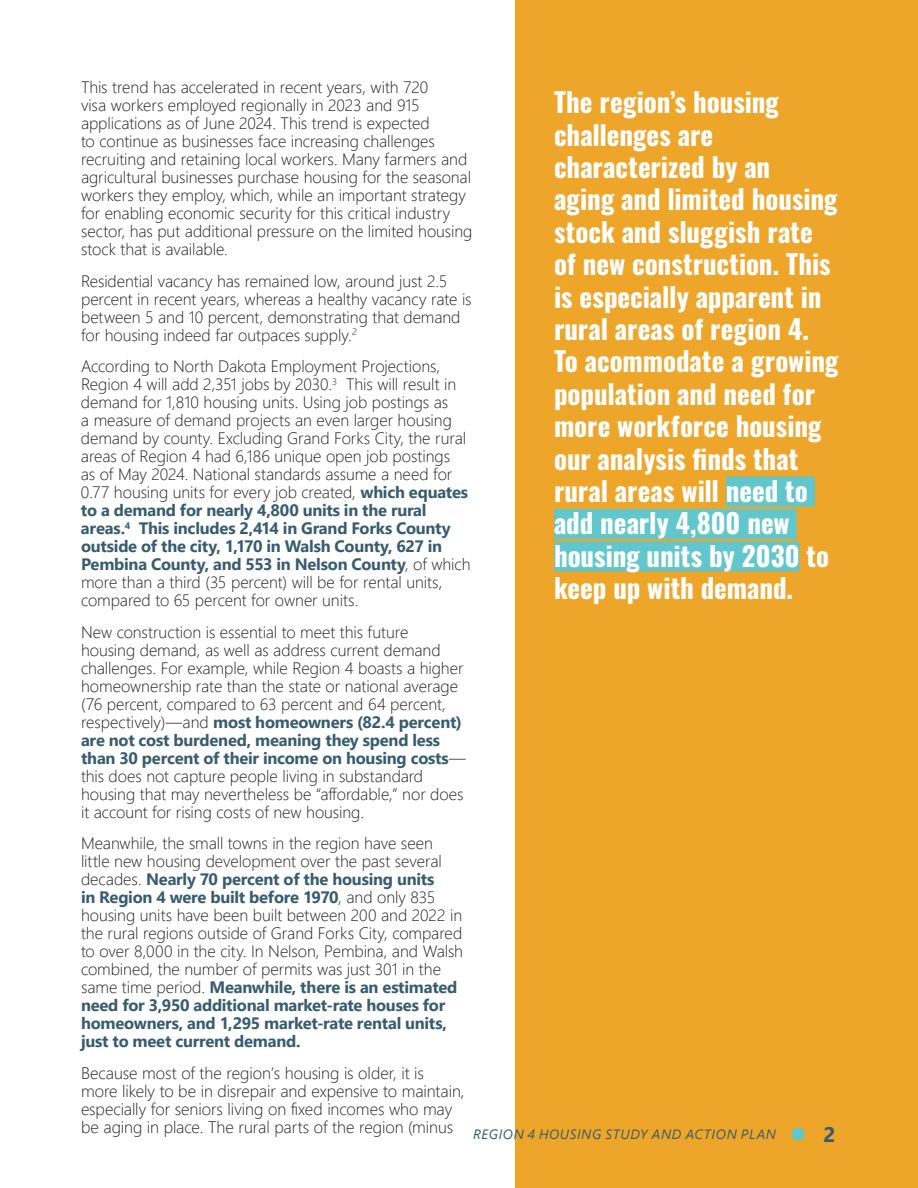
<style>
.page{position:relative;width:918px;height:1188px;background:#fff}
.page>*{position:absolute;margin:0;border:0;box-sizing:border-box;transform-origin:0 0}
.t1{font:27px/32.4px "Oswald";color:#fff}
.t2{font:700 21px "Segoe UI";color:#385c6f}
.t3{font:300 16.65px/18.1px "Segoe UI";letter-spacing:-.005em;color:#231f20}
.t4{font:300 16.5px/18px "Segoe UI";letter-spacing:-.005em;color:#231f20}
.t5{font:italic 13.5px "Segoe UI";letter-spacing:.045em;color:#385c6f}
.s1{font-weight:700;color:#385c6f}
</style>
<div class="page">
<div style="left:515px;top:0;width:403px;height:1188px;background:#eda629"></div>
<div style="left:726px;top:477px;width:89px;height:30px;background:#61c7cc"></div>
<div style="left:554px;top:509px;width:243px;height:30px;background:#61c7cc"></div>
<div style="left:554px;top:541px;width:246px;height:30px;background:#61c7cc"></div>
<div style="left:792px;top:1128px;width:13px;height:12px;background:#60c7cc;border-radius:50%"></div>
<p class="t4" style="left:81px;top:77px;width:393px">This trend has accelerated in recent years, with 720<br>visa workers employed regionally in 2023 and 915 applications as of June 2024. This trend is expected<br>to continue as businesses face increasing challenges recruiting and retaining local workers. Many farmers and agricultural businesses purchase housing for the seasonal workers they employ, which, while an important strategy for enabling economic security for this critical industry sector, has put additional pressure on the limited housing stock that is available.</p>
<p class="t4" style="left:81px;top:270px;width:392px">Residential vacancy has remained low, around just 2.5 percent in recent years, whereas a healthy vacancy rate is between 5 and 10 percent, demonstrating that demand for housing indeed far outpaces supply.<sup>2</sup></p>
<p class="t4" style="left:81px;top:356px;width:391px">According to North Dakota Employment Projections, Region 4 will add 2,351 jobs by 2030.<sup>3</sup> This will result in demand for 1,810 housing units. Using job postings as<br>a measure of demand projects an even larger housing demand by county. Excluding Grand Forks City, the rural areas of Region 4 had 6,186 unique open job postings<br>as of May 2024. National standards assume a need for 0.77 housing units for every job created, <span class="s1">which equates to a demand for nearly 4,800 units in the rural areas.</span><sup>4</sup> <span class="s1">This includes 2,414 in Grand Forks County outside of the city, 1,170 in Walsh County, 627 in Pembina County, and 553 in Nelson County</span>, of which more than a third (35 percent) will be for rental units, compared to 65 percent for owner units.</p>
<p class="t4" style="left:81px;top:621px;width:386px">New construction is essential to meet this future housing demand, as well as address current demand challenges. For example, while Region 4 boasts a higher homeownership rate than the state or national average (76 percent, compared to 63 percent and 64 percent, respectively)—and <span class="s1">most homeowners (82.4 percent) are not cost burdened, meaning they spend less than 30 percent of their income on housing costs</span>— this does not capture people living in substandard housing that may nevertheless be “affordable,” nor does it account for rising costs of new housing.</p>
<p class="t4" style="left:81px;top:833px;width:384px">Meanwhile, the small towns in the region have seen little new housing development over the past several decades. <span class="s1">Nearly 70 percent of the housing units<br>in Region 4 were built before 1970</span>, and only 835 housing units have been built between 200 and 2022 in the rural regions outside of Grand Forks City, compared to over 8,000 in the city. In Nelson, Pembina, and Walsh combined, the number of permits was just 301 in the same time period. <span class="s1">Meanwhile, there is an estimated need for 3,950 additional market-rate houses for homeowners, and 1,295 market-rate rental units, just to meet current demand.</span></p>
<p class="t3" style="left:81px;top:1062px;width:385px">Because most of the region’s housing is older, it is more likely to be in disrepair and expensive to maintain, especially for seniors living on fixed incomes who may be aging in place. The rural parts of the region (minus</p>
<p class="t1" style="left:554px;top:83px;width:286px">The region’s housing challenges are characterized by an<br>aging and limited housing stock and sluggish rate of new construction. This is especially apparent in rural areas of region 4.<br>To acommodate a growing population and need for more workforce housing our analysis finds that rural areas will need to add nearly 4,800 new housing units by 2030 to keep up with demand.</p>
<p class="t5" style="left:473px;top:1121px;width:304px">REGION 4 HOUSING STUDY AND ACTION PLAN</p>
<p class="t2" style="left:824px;top:1114px;width:14px">2</p>
</div>
